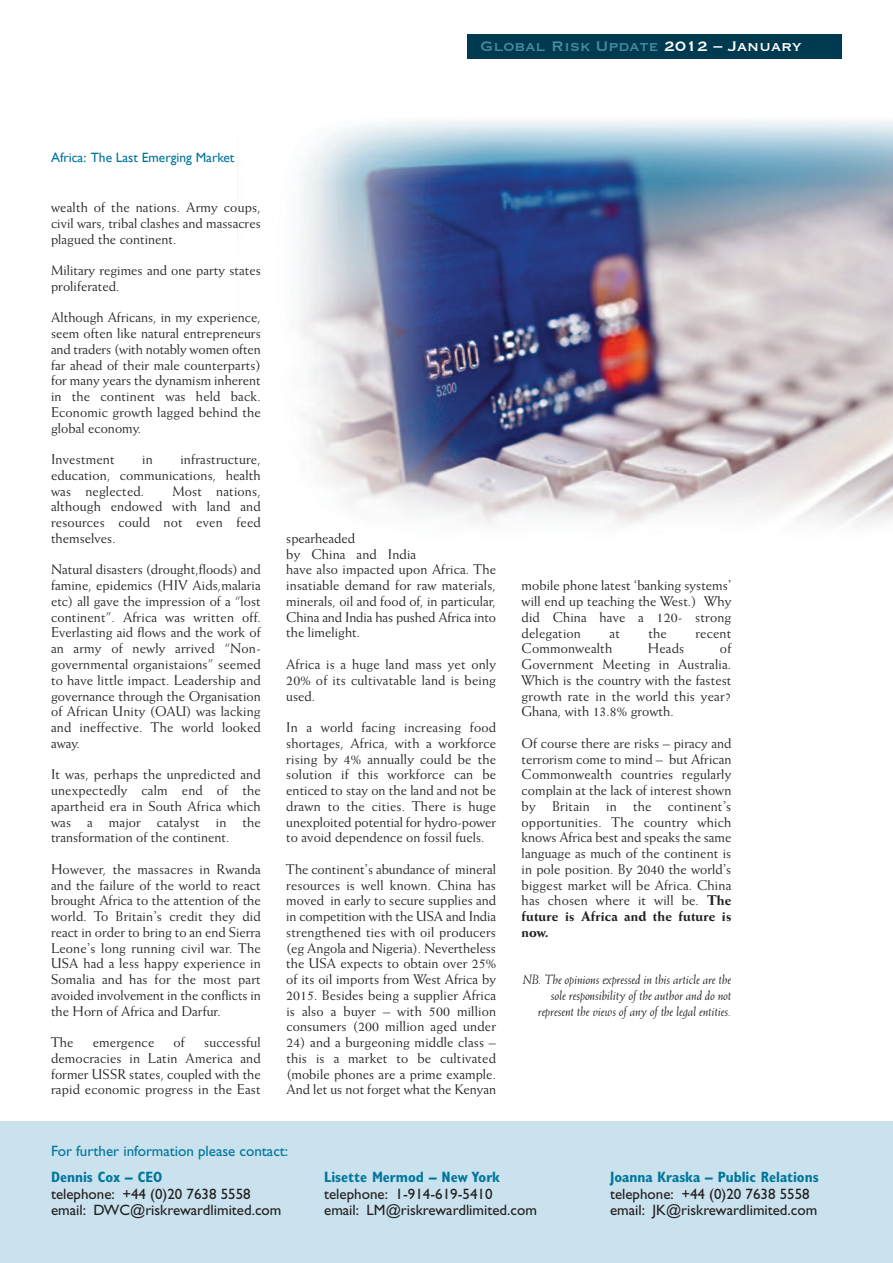
<style>
.page{position:relative;width:893px;height:1263px;background:#fff}
.page>*{position:absolute;margin:0;border:0;box-sizing:border-box;transform-origin:0 0}
.t1{font:18px "Copperplate";color:#478ba1}
.t2{font:15px/16.5px "Gill Sans";color:#231f20}
.t3{font:700 condensed 15px "Gill Sans";color:#00769c}
.t4{font:15px "Gill Sans";color:#00769c}
.t5{font:14.25px/15.8px "Weiss BT";letter-spacing:.01em;color:#231f20;text-align:justify}
.t6{font:italic 13.5px/15.8px "Weiss BT";color:#231f20;text-align:right}
.t7{font:13.5px "Gill Sans";color:#00769c}
.s1{color:#fff}
.s2{font-weight:800}
</style>
<div class="page">
<img style="left:299px;top:120px;width:594px;height:409px">
<div style="left:468px;top:34px;width:374px;height:24px;background:#003a50"></div>
<div style="left:0;top:1121px;width:893px;height:142px;background:#c9e2ed"></div>
<p class="t1" style="left:480px;top:37px;width:323px">Global Risk Update <span class="s1">2012 – January</span></p>
<p class="t7" style="left:51px;top:150px;width:185px">Africa: The Last Emerging Market</p>
<p class="t5" style="left:51px;top:201px;width:211px">wealth of the nations. Army coups, civil wars, tribal clashes and massacres plagued the continent.</p>
<p class="t5" style="left:51px;top:264px;width:211px">Military regimes and one party states proliferated.</p>
<p class="t5" style="left:51px;top:311px;width:211px">Although Africans, in my experience, seem often like natural entrepreneurs and traders (with notably women often far ahead of their male counterparts) for many years the dynamism inherent in the continent was held back.<br>Economic growth lagged behind the global economy.</p>
<p class="t5" style="left:51px;top:453px;width:65px">Investment</p>
<p class="t5" style="left:142px;top:453px;width:12px">in</p>
<p class="t5" style="left:51px;top:453px;width:211px;text-indent:129px">infrastructure, education, communications, health was neglected.</p>
<p class="t5" style="left:51px;top:484px;width:211px;text-indent:121px">Most nations, although endowed with land and resources could not even feed themselves.</p>
<p class="t5" style="left:51px;top:563px;width:211px">Natural disasters (drought,floods) and famine, epidemics (HIV Aids,malaria etc) all gave the impression of a “lost continent”. Africa was written off.<br>Everlasting aid flows and the work of an army of newly arrived “Non&shy;governmental organistaions” seemed to have little impact. Leadership and governance through the Organisation of African Unity (OAU) was lacking and ineffective. The world looked away.</p>
<p class="t5" style="left:51px;top:768px;width:211px">It was, perhaps the unpredicted and unexpectedly calm end of the apartheid era in South Africa which was a major catalyst in the transformation of the continent.</p>
<p class="t5" style="left:51px;top:862px;width:211px">However, the massacres in Rwanda and the failure of the world to react brought Africa to the attention of the world. To Britain’s credit they did react in order to bring to an end Sierra Leone’s long running civil war. The USA had a less happy experience in Somalia and has for the most part avoided involvement in the conflicts in the Horn of Africa and Darfur.</p>
<p class="t5" style="left:51px;top:1035px;width:24px">The</p>
<p class="t5" style="left:93px;top:1035px;width:63px">emergence</p>
<p class="t5" style="left:174px;top:1035px;width:13px">of</p>
<p class="t5" style="left:51px;top:1035px;width:211px;text-indent:153px">successful democracies in Latin America and former USSR states, coupled with the rapid economic progress in the East</p>
<p class="t5" style="left:286px;top:531px;width:211px;text-align:left">spearheaded<br>by China and India<br>have also impacted upon Africa. The insatiable demand for raw materials, minerals, oil and food of, in particular,<br>China and India has pushed Africa into the limelight.</p>
<p class="t5" style="left:286px;top:657px;width:211px">Africa is a huge land mass yet only 20% of its cultivatable land is being used.</p>
<p class="t5" style="left:286px;top:720px;width:211px">In a world facing increasing food shortages, Africa, with a workforce rising by 4% annually could be the solution if this workforce can be enticed to stay on the land and not be drawn to the cities. There is huge unexploited potential for hydro-power to avoid dependence on fossil fuels.</p>
<p class="t5" style="left:286px;top:862px;width:211px">The continent’s abundance of mineral resources is well known. China has moved in early to secure supplies and in competition with the USA and India strengthened ties with oil producers (eg Angola and Nigeria). Nevertheless the USA expects to obtain over 25% of its oil imports from West Africa by 2015. Besides being a supplier Africa is also a buyer – with 500 million consumers (200 million aged under</p>
<p class="t5" style="left:286px;top:1035px;width:211px">24) and a burgeoning middle class – this is a market to be cultivated (mobile phones are a prime example.<br>And let us not forget what the Kenyan</p>
<p class="t5" style="left:522px;top:579px;width:211px">mobile phone latest ‘banking systems’ will end up teaching the West.) Why did China have a 120- strong delegation</p>
<p class="t5" style="left:609px;top:626px;width:12px">at</p>
<p class="t5" style="left:648px;top:626px;width:20px">the</p>
<p class="t5" style="left:695px;top:626px;width:37px">recent</p>
<p class="t5" style="left:522px;top:642px;width:92px">Commonwealth</p>
<p class="t5" style="left:648px;top:642px;width:38px">Heads</p>
<p class="t5" style="left:522px;top:642px;width:211px;text-indent:198px">of Government Meeting in Australia.<br>Which is the country with the fastest growth rate in the world this year?<br>Ghana, with 13.8% growth.</p>
<p class="t5" style="left:522px;top:736px;width:211px">Of course there are risks – piracy and terrorism come to mind – but African Commonwealth countries regularly complain at the lack of interest shown by Britain in the continent’s opportunities. The country which knows Africa best and speaks the same language as much of the continent is in pole position. By 2040 the world’s biggest market will be Africa. China has chosen where it will be. <span class="s2">The future is Africa and the future is now.</span></p>
<p class="t6" style="left:523px;top:973px;width:210px">NB. The opinions expressed in this article are the sole responsibility of the author and do not represent the views of any of the legal entities.</p>
<p class="t4" style="left:51px;top:1145px;width:239px">For further information please contact:</p>
<p class="t3" style="left:51px;top:1171px;width:113px">Dennis Cox – CEO</p>
<p class="t2" style="left:51px;top:1187px;width:232px">telephone: +44 (0)20 7638 5558 email: DWC@riskrewardlimited.com</p>
<p class="t3" style="left:324px;top:1171px;width:177px">Lisette Mermod – New York</p>
<p class="t2" style="left:324px;top:1187px;width:214px">telephone: 1-914-619-5410<br>email: LM@riskrewardlimited.com</p>
<p class="t3" style="left:610px;top:1171px;width:210px">Joanna Kraska – Public Relations</p>
<p class="t2" style="left:610px;top:1187px;width:209px">telephone: +44 (0)20 7638 5558 email: JK@riskrewardlimited.com</p>
</div>
